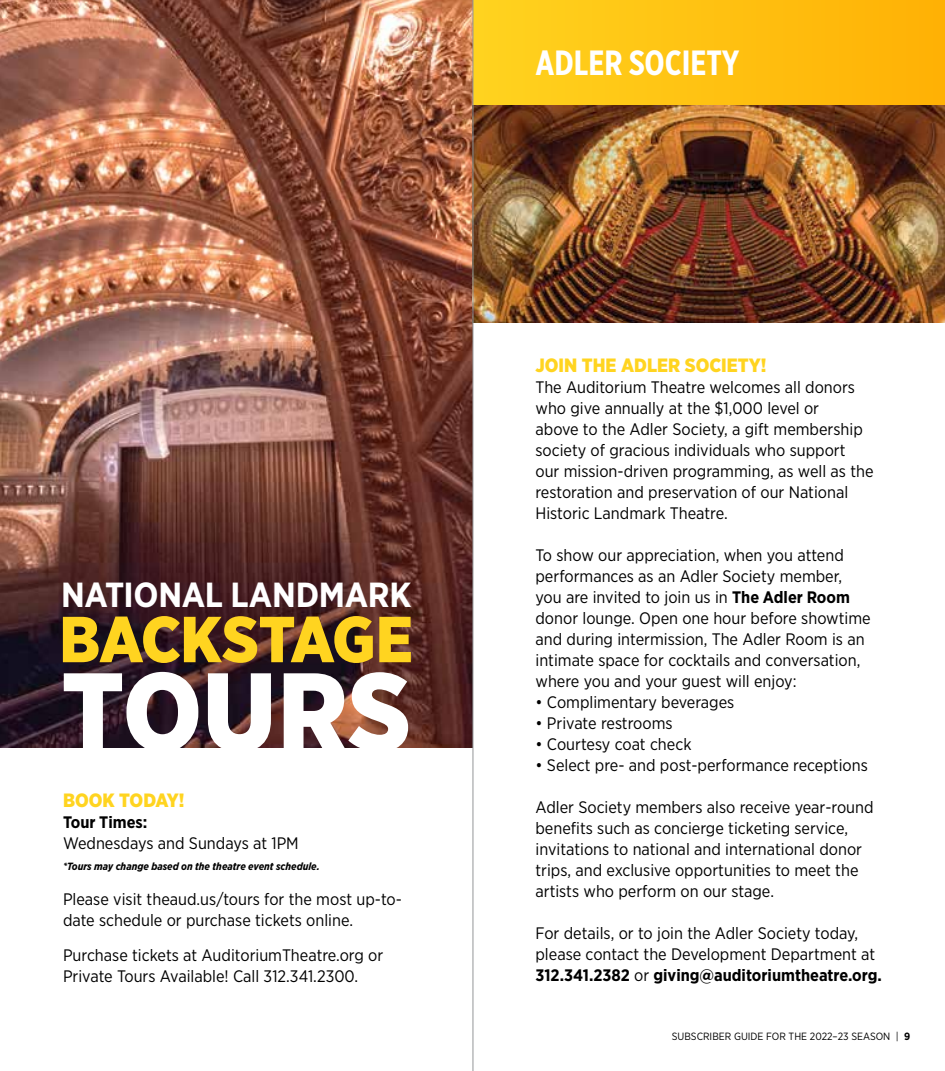
<style>
.page{position:relative;width:945px;height:1071px;background:#fff}
.page>*{position:absolute;margin:0;border:0;box-sizing:border-box;transform-origin:0 0}
.t1{font:900 110.77px "Gotham Narrow";letter-spacing:.01em;color:#fff}
.t2{font:900 64.92px "Gotham Narrow";letter-spacing:-.01em;color:#ffd420}
.t3{font:700 35px "Gotham X Narrow";color:#fff}
.t4{font:700 34.82px "Gotham Narrow";letter-spacing:-.01em;color:#fff}
.t5{font:900 19.25px "Gotham Narrow";color:#ffd420}
.t6{font:16.62px/21px "Gotham Narrow";color:#000}
.t7{font:700 16.62px "Gotham Narrow";color:#000}
.t8{font:italic 700 10.5px "Gotham Narrow";color:#000}
.t9{font:10.5px "Gotham Narrow";color:#000}
.s1{font-weight:700}
</style>
<div class="page">
<div style="left:473px;top:0;width:472px;height:105px;background:linear-gradient(to right,#ffd31f,#ffb104)"></div>
<img style="left:0;top:0;width:472px;height:747px">
<img style="left:472px;top:105px;width:473px;height:217px">
<hr style="left:473px;top:0;width:1px;height:1071px;background:#939598">
<h3 class="t4" style="left:61px;top:572px;width:352px">NATIONAL LANDMARK</h3>
<h2 class="t2" style="left:60px;top:597px;width:355px">BACKSTAGE</h2>
<h1 class="t1" style="left:62px;top:639px;width:351px">TOURS</h1>
<p class="t5" style="left:63px;top:787px;width:123px">BOOK TODAY!</p>
<p class="t7" style="left:63px;top:811px;width:86px">Tour Times:</p>
<p class="t6" style="left:63px;top:832px;width:237px">Wednesdays and Sundays at 1PM</p>
<p class="t8" style="left:63px;top:859px;width:258px">*Tours may change based on the theatre event schedule.</p>
<p class="t6" style="left:63px;top:888px;width:340px">Please visit theaud.us/tours for the most up-to&shy;date schedule or purchase tickets online.</p>
<p class="t6" style="left:63px;top:944px;width:322px">Purchase tickets at AuditoriumTheatre.org or<br>Private Tours Available! Call 312.341.2300.</p>
<h3 class="t3" style="left:536px;top:41px;width:206px">ADLER SOCIETY</h3>
<p class="t5" style="left:536px;top:353px;width:232px">JOIN THE ADLER SOCIETY!</p>
<p class="t6" style="left:536px;top:376px;width:340px">The Auditorium Theatre welcomes all donors who give annually at the $1,000 level or<br>above to the Adler Society, a gift membership society of gracious individuals who support our mission-driven programming, as well as the restoration and preservation of our National Historic Landmark Theatre.</p>
<p class="t6" style="left:536px;top:544px;width:337px">To show our appreciation, when you attend performances as an Adler Society member, you are invited to join us in <span class="s1">The Adler Room </span>donor lounge. Open one hour before showtime and during intermission, The Adler Room is an intimate space for cocktails and conversation, where you and your guest will enjoy:</p>
<p class="t6" style="left:536px;top:691px;width:200px">• Complimentary beverages</p>
<p class="t6" style="left:536px;top:712px;width:139px">• Private restrooms</p>
<p class="t6" style="left:536px;top:733px;width:158px">• Courtesy coat check</p>
<p class="t6" style="left:536px;top:754px;width:334px">• Select pre- and post-performance receptions</p>
<p class="t6" style="left:536px;top:796px;width:340px">Adler Society members also receive year-round benefits such as concierge ticketing service, invitations to national and international donor trips, and exclusive opportunities to meet the artists who perform on our stage.</p>
<p class="t6" style="left:536px;top:922px;width:348px">For details, or to join the Adler Society today, please contact the Development Department at<br><span class="s1">312.341.2382</span> or <span class="s1">giving@auditoriumtheatre.org.</span></p>
<p class="t9" style="left:672px;top:1030px;width:240px">SUBSCRIBER GUIDE FOR THE 2022–23 SEASON | <span class="s1">9</span></p>
</div>
